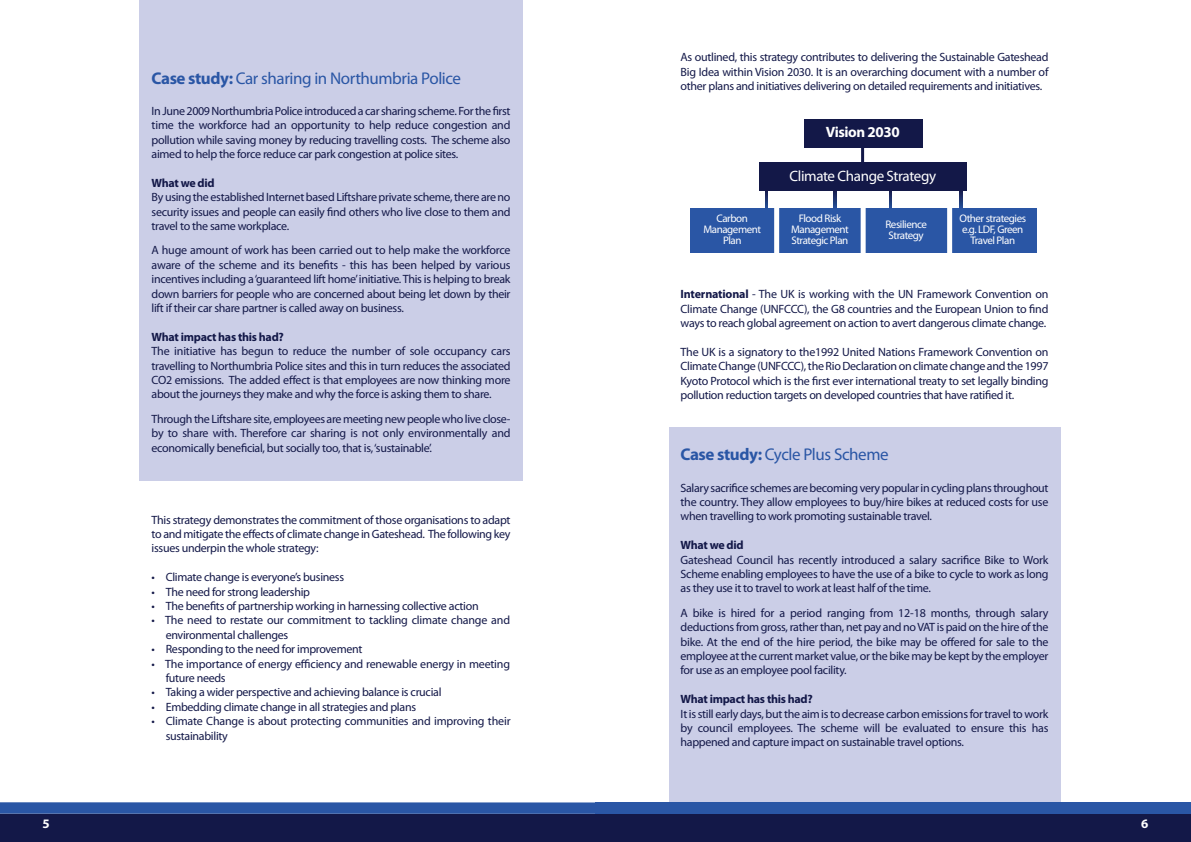
<style>
.page{position:relative;width:1191px;height:842px;background:#fff}
.page>*{position:absolute;margin:0;border:0;box-sizing:border-box;transform-origin:0 0}
.t1{font:17px "Myriad Pro";letter-spacing:-.025em;color:#2a56a5}
.t2{font:15px "Myriad Pro";letter-spacing:-.025em;color:#fff}
.t3{font:700 15px "Myriad Pro";letter-spacing:-.025em;color:#fff}
.t4{font:700 13px "Myriad Pro";color:#fff}
.t5{font:12px/14.4px "Myriad Pro";letter-spacing:-.025em;color:#131848;text-align:justify}
.t6{font:700 12px "Myriad Pro";letter-spacing:-.025em;color:#131848}
.t7{font:11px/11px "Myriad Pro";letter-spacing:-.04em;color:#fff;text-align:center}
.s1{font-weight:700}
</style>
<div class="page">
<div style="left:0;top:814px;width:595px;height:28px;background:#131848"></div>
<div style="left:0;top:802px;width:595px;height:12px;background:#2a56a5"></div>
<div style="left:139px;top:0;width:384px;height:481px;background:#cbcee7"></div>
<div style="left:595px;top:814px;width:596px;height:28px;background:#131848"></div>
<div style="left:669px;top:428px;width:391px;height:386px;background:#cbcee7"></div>
<div style="left:595px;top:802px;width:596px;height:12px;background:#2a56a5"></div>
<div style="left:690px;top:208px;width:346px;height:45px;background:#2a56a5"></div>
<div style="left:804px;top:119px;width:118px;height:28px;background:#131848"></div>
<div style="left:759px;top:162px;width:208px;height:29px;background:#131848"></div>
<div style="left:774px;top:202px;width:5px;height:53px;background:#fff"></div>
<div style="left:860px;top:202px;width:5px;height:53px;background:#fff"></div>
<div style="left:947px;top:202px;width:5px;height:53px;background:#fff"></div>
<hr style="left:861px;top:147px;width:3px;height:18px;background:#131848">
<svg style="left:833px;top:191px;width:3px;height:17px"></svg>
<svg style="left:889px;top:191px;width:2px;height:17px"></svg>
<svg style="left:959px;top:191px;width:3px;height:17px"></svg>
<svg style="left:765px;top:191px;width:3px;height:17px"></svg>
<h1 class="t1" style="left:152px;top:72px;width:311px"><span class="s1">Case study:</span> Car sharing in Northumbria Police</h1>
<p class="t5" style="left:152px;top:105px;width:360px">In June 2009 Northumbria Police introduced a car sharing scheme. For the first time the workforce had an opportunity to help reduce congestion and pollution while saving money by reducing travelling costs. The scheme also aimed to help the force reduce car park congestion at police sites.</p>
<p class="t6" style="left:152px;top:178px;width:64px">What we did</p>
<p class="t5" style="left:152px;top:191px;width:360px">By using the established Internet based Liftshare private scheme, there are no security issues and people can easily find others who live close to them and travel to the same workplace.</p>
<p class="t5" style="left:152px;top:244px;width:360px">A huge amount of work has been carried out to help make the workforce aware of the scheme and its benefits - this has been helped by various incentives including a‘guaranteed lift home’initiative.This is helping to break down barriers for people who are concerned about being let down by their lift if their car share partner is called away on business.</p>
<p class="t6" style="left:152px;top:332px;width:134px">What impact has this had?</p>
<p class="t5" style="left:152px;top:345px;width:360px">The initiative has begun to reduce the number of sole occupancy cars travelling to Northumbria Police sites and this in turn reduces the associated CO2 emissions. The added effect is that employees are now thinking more about the journeys they make and why the force is asking them to share.</p>
<p class="t5" style="left:152px;top:413px;width:360px">Through the Liftshare site, employees are meeting new people who live close&shy;by to share with. Therefore car sharing is not only environmentally and economically beneficial, but socially too, that is,‘sustainable’.</p>
<p class="t5" style="left:152px;top:513px;width:360px">This strategy demonstrates the commitment of those organisations to adapt to and mitigate the effects of climate change in Gateshead. The following key issues underpin the whole strategy:</p>
<p class="t5" style="left:152px;top:571px;width:194px">• Climate change is everyone’s business</p>
<p class="t5" style="left:152px;top:585px;width:160px">• The need for strong leadership</p>
<p class="t5" style="left:152px;top:600px;width:329px">• The benefits of partnership working in harnessing collective action</p>
<p class="t5" style="left:166px;top:614px;width:346px;text-indent:-14px">• The need to restate our commitment to tackling climate change and environmental challenges</p>
<p class="t5" style="left:152px;top:643px;width:212px">• Responding to the need for improvement</p>
<p class="t5" style="left:166px;top:657px;width:346px;text-indent:-14px">• The importance of energy efficiency and renewable energy in meeting future needs</p>
<p class="t5" style="left:152px;top:686px;width:291px">• Taking a wider perspective and achieving balance is crucial</p>
<p class="t5" style="left:152px;top:701px;width:266px">• Embedding climate change in all strategies and plans</p>
<p class="t5" style="left:166px;top:715px;width:346px;text-indent:-14px">• Climate Change is about protecting communities and improving their sustainability</p>
<p class="t5" style="left:680px;top:51px;width:369px">As outlined, this strategy contributes to delivering the Sustainable Gateshead Big Idea within Vision 2030. It is an overarching document with a number of other plans and initiatives delivering on detailed requirements and initiatives.</p>
<p class="t3" style="left:826px;top:127px;width:75px">Vision 2030</p>
<p class="t2" style="left:789px;top:170px;width:148px">Climate Change Strategy</p>
<p class="t7" style="left:703px;top:214px;width:59px">Carbon<br>Management<br>Plan</p>
<p class="t7" style="left:791px;top:214px;width:59px">Flood Risk<br>Management<br>Strategic Plan</p>
<p class="t7" style="left:885px;top:220px;width:43px;text-align:left">Resilience<br>Strategy</p>
<p class="t7" style="left:959px;top:214px;width:68px">Other strategies e.g. LDF, Green<br>Travel Plan</p>
<p class="t5" style="left:680px;top:288px;width:369px"><span class="s1">International</span> - The UK is working with the UN Framework Convention on Climate Change (UNFCCC), the G8 countries and the European Union to find ways to reach global agreement on action to avert dangerous climate change.</p>
<p class="t5" style="left:680px;top:346px;width:369px">The UK is a signatory to the1992 United Nations Framework Convention on Climate Change (UNFCCC), the Rio Declaration on climate change and the 1997<br>Kyoto Protocol which is the first ever international treaty to set legally binding pollution reduction targets on developed countries that have ratified it.</p>
<h1 class="t1" style="left:680px;top:448px;width:209px"><span class="s1">Case study:</span> Cycle Plus Scheme</h1>
<p class="t5" style="left:680px;top:481px;width:369px">Salary sacrifice schemes are becoming very popular in cycling plans throughout the country. They allow employees to buy/hire bikes at reduced costs for use when travelling to work promoting sustainable travel.</p>
<p class="t6" style="left:680px;top:541px;width:64px">What we did</p>
<p class="t5" style="left:680px;top:553px;width:369px">Gateshead Council has recently introduced a salary sacrifice Bike to Work Scheme enabling employees to have the use of a bike to cycle to work as long as they use it to travel to work at least half of the time.</p>
<p class="t5" style="left:680px;top:606px;width:369px">A bike is hired for a period ranging from 12-18 months, through salary deductions from gross, rather than, net pay and noVAT is paid on the hire of the bike. At the end of the hire period, the bike may be offered for sale to the employee at the current market value, or the bike may be kept by the employer for use as an employee pool facility.</p>
<p class="t6" style="left:680px;top:695px;width:134px">What impact has this had?</p>
<p class="t5" style="left:680px;top:707px;width:369px">It is still early days, but the aim is to decrease carbon emissions for travel to work by council employees. The scheme will be evaluated to ensure this has happened and capture impact on sustainable travel options.</p>
<p class="t4" style="left:43px;top:818px;width:9px">5</p>
<p class="t4" style="left:1141px;top:818px;width:9px">6</p>
</div>
